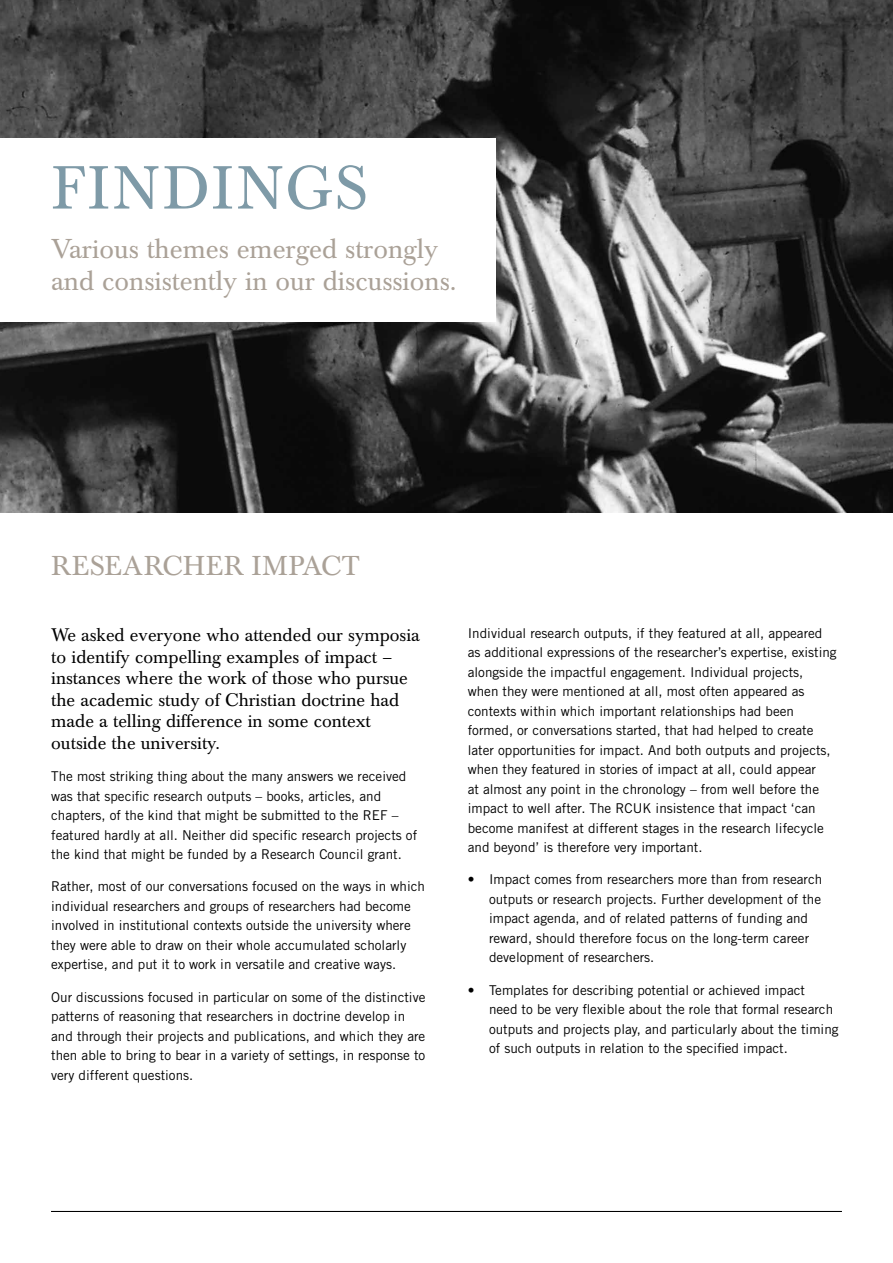
<style>
.page{position:relative;width:893px;height:1263px;background:#fff}
.page>*{position:absolute;margin:0;border:0;box-sizing:border-box;transform-origin:0 0}
.t1{font:60px "Baskerville BQ";letter-spacing:.04em;color:#7e9aa7}
.t2{font:27px/32.4px "Baskerville BQ";color:#aaa197}
.t3{font:27px "Baskerville BQ";letter-spacing:.02em;color:#aaa197}
.t4{font:18px/21.6px "Baskerville BQ";color:#000}
.t5{font:13.5px/19.5px "Trade Gothic";color:#000}
</style>
<div class="page">
<img style="left:0;top:0;width:893px;height:512px">
<div style="left:0;top:138px;width:496px;height:184px;background:#fff"></div>
<hr style="left:51px;top:1211px;width:791px;height:1px;background:#000">
<h1 class="t1" style="left:51px;top:153px;width:318px">FINDINGS</h1>
<h2 class="t2" style="left:51px;top:233px;width:407px">Various themes emerged strongly and consistently in our discussions.</h2>
<h2 class="t3" style="left:51px;top:551px;width:310px">RESEARCHER IMPACT</h2>
<p class="t4" style="left:51px;top:624px;width:370px">We asked everyone who attended our symposia to identify compelling examples of impact – instances where the work of those who pursue the academic study of Christian doctrine had made a telling difference in some context outside the university.</p>
<p class="t5" style="left:51px;top:766px;width:367px">The most striking thing about the many answers we received was that specific research outputs – books, articles, and chapters, of the kind that might be submitted to the REF – featured hardly at all. Neither did specific research projects of the kind that might be funded by a Research Council grant.</p>
<p class="t5" style="left:51px;top:877px;width:375px">Rather, most of our conversations focused on the ways in which individual researchers and groups of researchers had become involved in institutional contexts outside the university where they were able to draw on their whole accumulated scholarly expertise, and put it to work in versatile and creative ways.</p>
<p class="t5" style="left:51px;top:987px;width:376px">Our discussions focused in particular on some of the distinctive patterns of reasoning that researchers in doctrine develop in and through their projects and publications, and which they are then able to bring to bear in a variety of settings, in response to very different questions.</p>
<p class="t5" style="left:468px;top:623px;width:370px">Individual research outputs, if they featured at all, appeared as additional expressions of the researcher’s expertise, existing alongside the impactful engagement. Individual projects, when they were mentioned at all, most often appeared as contexts within which important relationships had been formed, or conversations started, that had helped to create later opportunities for impact. And both outputs and projects, when they featured in stories of impact at all, could appear<br>at almost any point in the chronology – from well before the impact to well after. The RCUK insistence that impact ‘can become manifest at different stages in the research lifecycle and beyond’ is therefore very important.</p>
<p class="t5" style="left:489px;top:870px;width:335px;text-indent:-21px">• Impact comes from researchers more than from research outputs or research projects. Further development of the impact agenda, and of related patterns of funding and reward, should therefore focus on the long-term career development of researchers.</p>
<p class="t5" style="left:489px;top:980px;width:351px;text-indent:-21px">• Templates for describing potential or achieved impact<br>need to be very flexible about the role that formal research outputs and projects play, and particularly about the timing of such outputs in relation to the specified impact.</p>
</div>
